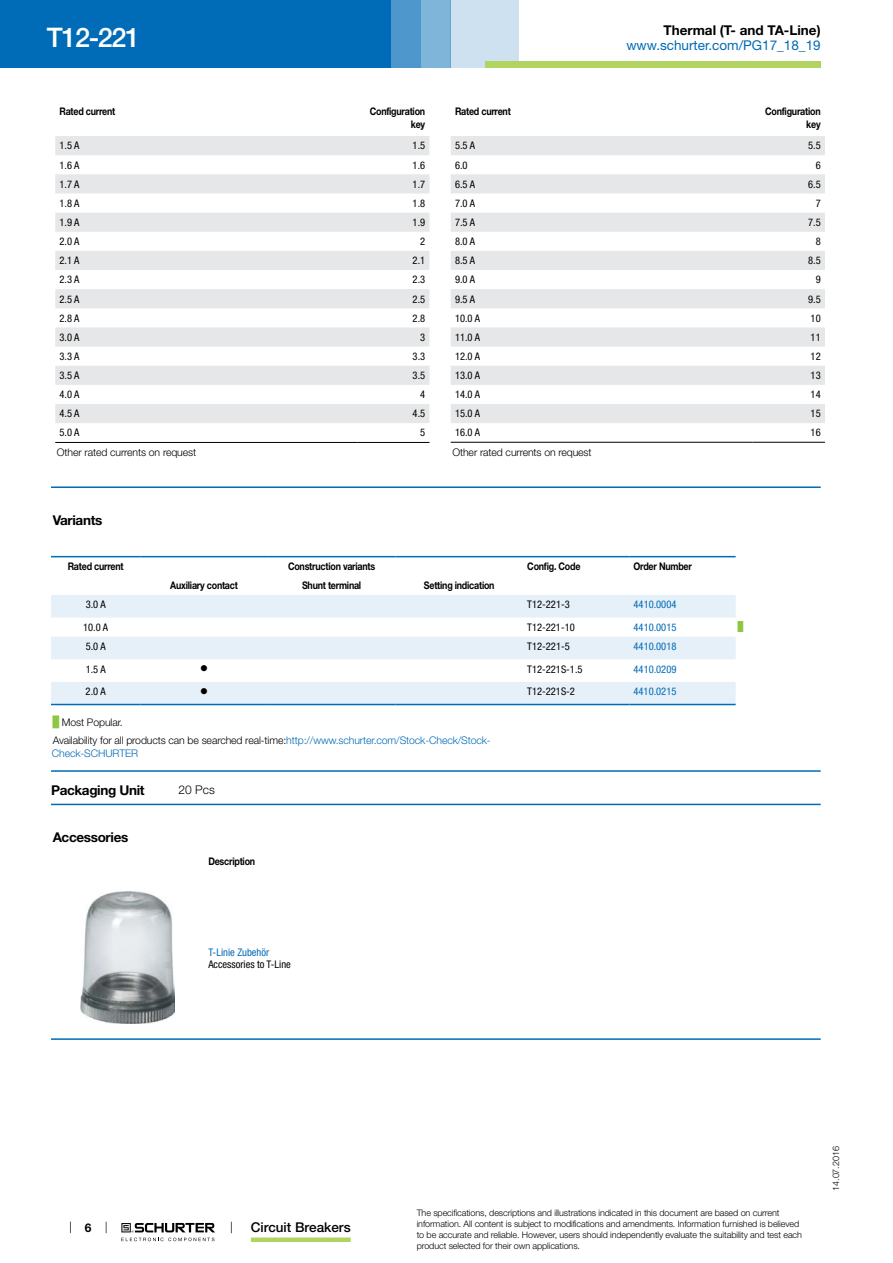
<style>
.page{position:relative;width:893px;height:1263px;background:#fff}
.page>*{position:absolute;margin:0;border:0;box-sizing:border-box;transform-origin:0 0}
.t1{font:500 27px "Helvetica Neue LT";letter-spacing:-.05em;color:#fff}
.t2{font:700 13.5px "Helvetica Neue LT";letter-spacing:-.025em;color:#000}
.t3{font:13.5px "Helvetica Neue LT";color:#006bb6}
.t4{font:700 13.5px "Helvetica Neue LT";color:#000}
.t5{font:500 13.5px "Helvetica Neue LT";color:#000}
.t6{font:300 12px "Helvetica Neue LT";color:#000}
.t7{font:700 12px "Helvetica Neue LT";color:#000}
.t8{font:condensed 10.5px "Helvetica Neue LT";color:#000}
.t9{font:700 10.5px/12.6px "Helvetica Neue LT";letter-spacing:-.025em;color:#000;text-align:right;scale:.85 1}
.t10{font:300 10.5px/18.5px "Helvetica Neue LT";letter-spacing:-.01em;color:#000}
.t11{font:condensed 10.5px "Helvetica Neue LT";color:#006bb6}
.t12{font:300 10.5px "Helvetica Neue LT";letter-spacing:-.01em;color:#006bb6}
.t13{font:10.5px "Wingdings";color:#000}
.t14{font:300 9px/10.8px "Helvetica Neue LT";letter-spacing:-.01em;color:#000}
.t15{font:9px "Arial Unicode MS";color:#8dc63f}
.s1{font-family:"Arial Unicode MS";font-weight:400;color:#8dc63f}
.s2{color:#006bb6}
</style>
<div class="page">
<svg style="left:70px;top:1221px;width:1px;height:12px"></svg>
<svg style="left:121px;top:1223px;width:94px;height:18px"></svg>
<div style="left:0;top:0;width:391px;height:68px;background:#006bb6"></div>
<div style="left:421px;top:0;width:30px;height:68px;background:#80b5da"></div>
<div style="left:391px;top:0;width:30px;height:68px;background:#4d97cc"></div>
<div style="left:451px;top:0;width:68px;height:68px;background:#cde1f0"></div>
<div style="left:485px;top:62px;width:336px;height:6px;background:#b0d361"></div>
<div style="left:251px;top:1237px;width:100px;height:5px;background:#b0d361"></div>
<svg style="left:55px;top:136px;width:374px;height:287px;fill:#e6e7e8"></svg>
<hr style="left:55px;top:442px;width:302px;height:1px;background:#000">
<hr style="left:357px;top:442px;width:72px;height:1px;background:#000">
<svg style="left:451px;top:136px;width:374px;height:287px;fill:#e6e7e8"></svg>
<hr style="left:451px;top:442px;width:302px;height:1px;background:#000">
<hr style="left:753px;top:442px;width:72px;height:1px;background:#000">
<hr style="left:51px;top:486px;width:770px;height:2px;background:#006bb6">
<svg style="left:51px;top:557px;width:685px;height:149px"></svg>
<svg style="left:51px;top:595px;width:685px;height:109px;fill:#e6f0f8"></svg>
<hr style="left:51px;top:556px;width:89px;height:1px;background:#006bb6">
<hr style="left:140px;top:556px;width:128px;height:1px;background:#006bb6">
<hr style="left:268px;top:556px;width:127px;height:1px;background:#006bb6">
<hr style="left:395px;top:556px;width:128px;height:1px;background:#006bb6">
<hr style="left:523px;top:556px;width:106px;height:1px;background:#006bb6">
<hr style="left:629px;top:556px;width:107px;height:1px;background:#006bb6">
<hr style="left:51px;top:704px;width:89px;height:1px;background:#006bb6">
<hr style="left:140px;top:704px;width:128px;height:1px;background:#006bb6">
<hr style="left:268px;top:704px;width:127px;height:1px;background:#006bb6">
<hr style="left:395px;top:704px;width:128px;height:1px;background:#006bb6">
<hr style="left:523px;top:704px;width:106px;height:1px;background:#006bb6">
<hr style="left:629px;top:704px;width:107px;height:1px;background:#006bb6">
<hr style="left:51px;top:770px;width:770px;height:2px;background:#006bb6">
<hr style="left:51px;top:804px;width:770px;height:1px;background:#006bb6">
<img style="left:81px;top:892px;width:93px;height:132px">
<hr style="left:51px;top:1038px;width:770px;height:2px;background:#006bb6">
<h1 class="t1" style="left:47px;top:21px;width:95px">T12-221</h1>
<p class="t9" style="left:60px;top:105px;width:67px">Rated current</p>
<p class="t9" style="left:370px;top:105px;width:67px">Configuration key</p>
<p class="t8" style="left:60px;top:140px;width:21px">1.5 A</p>
<p class="t8" style="left:413px;top:140px;width:14px">1.5</p>
<p class="t8" style="left:60px;top:159px;width:21px">1.6 A</p>
<p class="t8" style="left:413px;top:159px;width:14px">1.6</p>
<p class="t8" style="left:60px;top:178px;width:21px">1.7 A</p>
<p class="t8" style="left:413px;top:178px;width:14px">1.7</p>
<p class="t8" style="left:60px;top:197px;width:21px">1.8 A</p>
<p class="t8" style="left:413px;top:197px;width:14px">1.8</p>
<p class="t8" style="left:60px;top:216px;width:21px">1.9 A</p>
<p class="t8" style="left:413px;top:216px;width:14px">1.9</p>
<p class="t8" style="left:60px;top:235px;width:21px">2.0 A</p>
<p class="t8" style="left:420px;top:235px;width:7px">2</p>
<p class="t8" style="left:60px;top:254px;width:21px">2.1 A</p>
<p class="t8" style="left:413px;top:254px;width:14px">2.1</p>
<p class="t8" style="left:60px;top:274px;width:21px">2.3 A</p>
<p class="t8" style="left:413px;top:274px;width:14px">2.3</p>
<p class="t8" style="left:60px;top:293px;width:21px">2.5 A</p>
<p class="t8" style="left:413px;top:293px;width:14px">2.5</p>
<p class="t8" style="left:60px;top:312px;width:21px">2.8 A</p>
<p class="t8" style="left:413px;top:312px;width:14px">2.8</p>
<p class="t8" style="left:60px;top:331px;width:21px">3.0 A</p>
<p class="t8" style="left:420px;top:331px;width:7px">3</p>
<p class="t8" style="left:60px;top:350px;width:21px">3.3 A</p>
<p class="t8" style="left:413px;top:350px;width:14px">3.3</p>
<p class="t8" style="left:60px;top:369px;width:21px">3.5 A</p>
<p class="t8" style="left:413px;top:369px;width:14px">3.5</p>
<p class="t8" style="left:60px;top:388px;width:21px">4.0 A</p>
<p class="t8" style="left:420px;top:388px;width:7px">4</p>
<p class="t8" style="left:60px;top:407px;width:21px">4.5 A</p>
<p class="t8" style="left:413px;top:407px;width:14px">4.5</p>
<p class="t8" style="left:60px;top:427px;width:21px">5.0 A</p>
<p class="t8" style="left:420px;top:427px;width:7px">5</p>
<p class="t10" style="left:57px;top:443px;width:141px">Other rated currents on request</p>
<h2 class="t4" style="left:663px;top:22px;width:159px">Thermal (T- and TA-Line)</h2>
<h2 class="t3" style="left:626px;top:37px;width:196px">www.schurter.com/PG17_18_19</h2>
<p class="t9" style="left:455px;top:105px;width:67px">Rated current</p>
<p class="t9" style="left:765px;top:105px;width:67px">Configuration key</p>
<p class="t8" style="left:455px;top:140px;width:21px">5.5 A</p>
<p class="t8" style="left:808px;top:140px;width:14px">5.5</p>
<p class="t8" style="left:455px;top:159px;width:14px">6.0</p>
<p class="t8" style="left:816px;top:159px;width:7px">6</p>
<p class="t8" style="left:455px;top:178px;width:21px">6.5 A</p>
<p class="t8" style="left:808px;top:178px;width:14px">6.5</p>
<p class="t8" style="left:455px;top:197px;width:21px">7.0 A</p>
<p class="t8" style="left:816px;top:197px;width:7px">7</p>
<p class="t8" style="left:455px;top:216px;width:21px">7.5 A</p>
<p class="t8" style="left:808px;top:216px;width:14px">7.5</p>
<p class="t8" style="left:455px;top:235px;width:21px">8.0 A</p>
<p class="t8" style="left:816px;top:235px;width:7px">8</p>
<p class="t8" style="left:455px;top:254px;width:21px">8.5 A</p>
<p class="t8" style="left:808px;top:254px;width:14px">8.5</p>
<p class="t8" style="left:455px;top:274px;width:21px">9.0 A</p>
<p class="t8" style="left:816px;top:274px;width:7px">9</p>
<p class="t8" style="left:455px;top:293px;width:21px">9.5 A</p>
<p class="t8" style="left:808px;top:293px;width:14px">9.5</p>
<p class="t8" style="left:455px;top:312px;width:27px">10.0 A</p>
<p class="t8" style="left:811px;top:312px;width:12px">10</p>
<p class="t8" style="left:455px;top:331px;width:27px">11.0 A</p>
<p class="t8" style="left:811px;top:331px;width:12px">11</p>
<p class="t8" style="left:455px;top:350px;width:27px">12.0 A</p>
<p class="t8" style="left:811px;top:350px;width:12px">12</p>
<p class="t8" style="left:455px;top:369px;width:27px">13.0 A</p>
<p class="t8" style="left:811px;top:369px;width:12px">13</p>
<p class="t8" style="left:455px;top:388px;width:27px">14.0 A</p>
<p class="t8" style="left:811px;top:388px;width:12px">14</p>
<p class="t8" style="left:455px;top:407px;width:27px">15.0 A</p>
<p class="t8" style="left:811px;top:407px;width:12px">15</p>
<p class="t8" style="left:455px;top:427px;width:27px">16.0 A</p>
<p class="t8" style="left:811px;top:427px;width:12px">16</p>
<p class="t10" style="left:452px;top:442px;width:141px">Other rated currents on request</p>
<h2 class="t2" style="left:53px;top:512px;width:51px">Variants</h2>
<p class="t9" style="left:68px;top:560px;width:67px">Rated current</p>
<p class="t9" style="left:288px;top:560px;width:104px">Construction variants</p>
<p class="t9" style="left:527px;top:560px;width:64px">Config. Code</p>
<p class="t9" style="left:634px;top:560px;width:70px">Order Number</p>
<p class="t9" style="left:170px;top:579px;width:81px">Auxiliary contact</p>
<p class="t9" style="left:302px;top:579px;width:71px">Shunt terminal</p>
<p class="t9" style="left:424px;top:579px;width:85px">Setting indication</p>
<p class="t8" style="left:86px;top:598px;width:21px">3.0 A</p>
<p class="t8" style="left:527px;top:598px;width:44px">T12-221-3</p>
<p class="t11" style="left:634px;top:598px;width:44px">4410.0004</p>
<p class="t8" style="left:83px;top:621px;width:27px">10.0 A</p>
<p class="t8" style="left:527px;top:621px;width:49px">T12-221-10</p>
<p class="t11" style="left:634px;top:621px;width:44px">4410.0015</p>
<p class="t15" style="left:738px;top:621px;width:7px">█</p>
<p class="t8" style="left:86px;top:640px;width:21px">5.0 A</p>
<p class="t8" style="left:527px;top:640px;width:44px">T12-221-5</p>
<p class="t11" style="left:634px;top:640px;width:44px">4410.0018</p>
<p class="t8" style="left:86px;top:663px;width:21px">1.5 A</p>
<p class="t13" style="left:200px;top:663px;width:9px">●</p>
<p class="t8" style="left:527px;top:663px;width:57px">T12-221S-1.5</p>
<p class="t11" style="left:634px;top:663px;width:44px">4410.0209</p>
<p class="t8" style="left:86px;top:685px;width:21px">2.0 A</p>
<p class="t13" style="left:200px;top:686px;width:9px">●</p>
<p class="t8" style="left:527px;top:685px;width:49px">T12-221S-2</p>
<p class="t11" style="left:634px;top:685px;width:44px">4410.0215</p>
<p class="t10" style="left:53px;top:712px;width:440px"><span class="s1">█</span> Most Popular.<br>Availability for all products can be searched real-time:<span class="s2">http://www.schurter.com/Stock-Check/Stock-</span></p>
<p class="t12" style="left:52px;top:746px;width:88px">Check-SCHURTER</p>
<h2 class="t2" style="left:51px;top:782px;width:95px">Packaging Unit</h2>
<h3 class="t6" style="left:179px;top:782px;width:38px">20 Pcs</h3>
<h2 class="t2" style="left:53px;top:829px;width:77px">Accessories</h2>
<p class="t9" style="left:208px;top:855px;width:57px">Description</p>
<p class="t11" style="left:208px;top:946px;width:62px">T-Linie Zubehör</p>
<p class="t8" style="left:208px;top:958px;width:84px">Accessories to T-Line</p>
<h3 class="t7" style="left:85px;top:1220px;width:8px">6</h3>
<h2 class="t5" style="left:251px;top:1219px;width:101px">Circuit Breakers</h2>
<p class="t14" style="left:417px;top:1207px;width:387px">The specifications, descriptions and illustrations indicated in this document are based on current information. All content is subject to modifications and amendments. Information furnished is believed to be accurate and reliable. However, users should independently evaluate the suitability and test each product selected for their own applications.</p>
<p class="t14" style="left:830px;top:1191px;width:46px;rotate:-90deg">14.07.2016</p>
</div>
